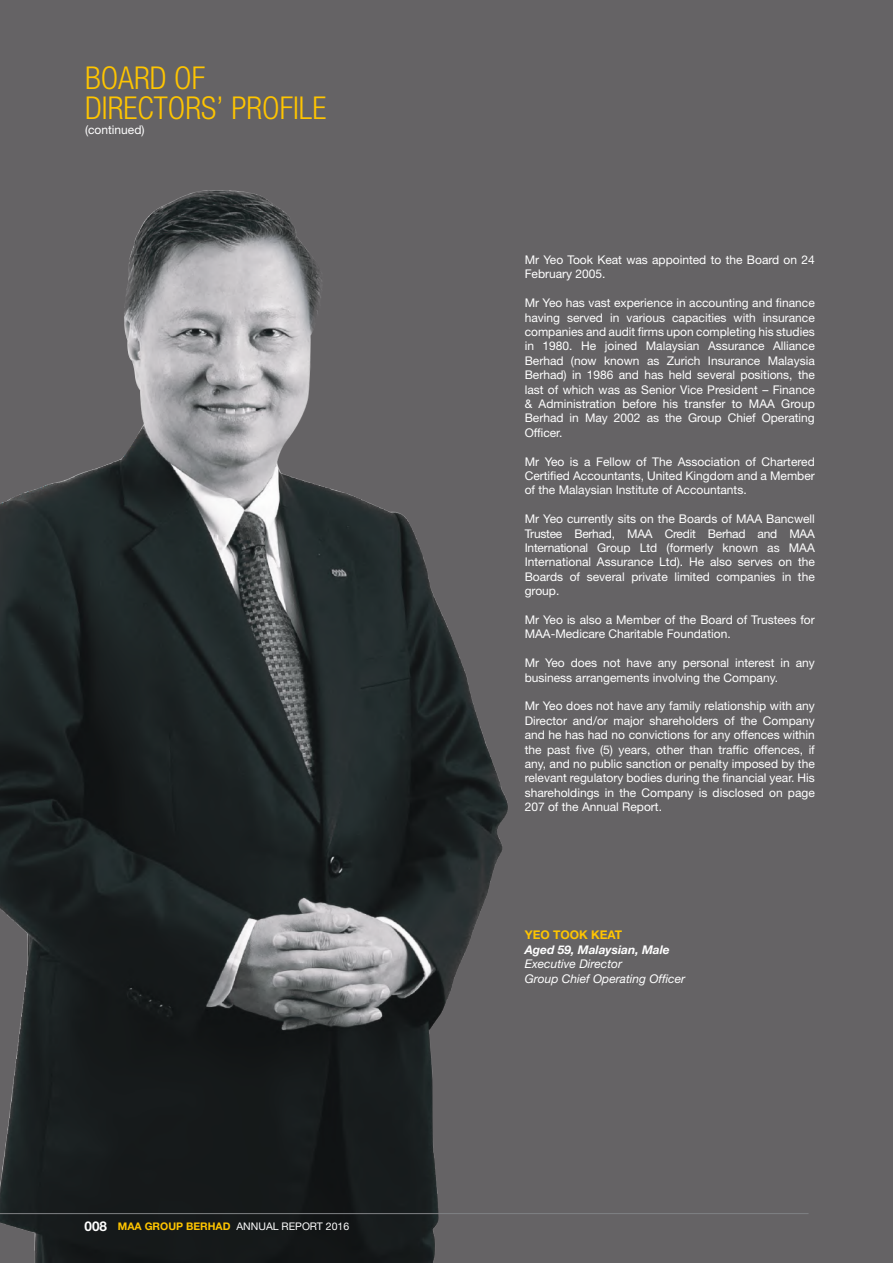
<style>
.page{position:relative;width:893px;height:1263px;background:#656365}
.page>*{position:absolute;margin:0;border:0;box-sizing:border-box;transform-origin:0 0}
.t1{font:300 condensed 31.5px/30px "Helvetica Neue LT Std";color:#ffc500}
.t2{font:12px/14.4px "Helvetica Neue LT Std";color:#fff;text-align:justify}
.t3{font:italic 12px/14.4px "Helvetica Neue LT Std";color:#fff}
.t4{font:italic 700 12px "Helvetica Neue LT Std";color:#fff}
.t5{font:700 12px "Helvetica Neue LT Std";color:#ffc500}
.t6{font:10.5px "Helvetica Neue LT Std";color:#fff}
.s1{font-weight:700;font-size:13.5px}
.s2{font-weight:700;color:#ffc500}
</style>
<div class="page">
<img style="left:0;top:190px;width:508px;height:1073px">
<hr style="left:0;top:1213px;width:808px;height:1px;background:#808285">
<h1 class="t1" style="left:85px;top:63px;width:243px">BOARD OF<br>DIRECTORS’ PROFILE</h1>
<p class="t2" style="left:85px;top:122px;width:61px">(continued)</p>
<p class="t6" style="left:85px;top:1220px;width:266px"><span class="s1">008</span> <span class="s2">MAA GROUP BERHAD</span> ANNUAL REPORT 2016</p>
<p class="t2" style="left:525px;top:252px;width:292px">Mr Yeo Took Keat was appointed to the Board on 24<br>February 2005.</p>
<p class="t2" style="left:525px;top:295px;width:292px">Mr Yeo has vast experience in accounting and finance having served in various capacities with insurance companies and audit firms upon completing his studies in 1980. He joined Malaysian Assurance Alliance Berhad (now known as Zurich Insurance Malaysia Berhad) in 1986 and has held several positions, the last of which was as Senior Vice President – Finance &amp; Administration before his transfer to MAA Group Berhad in May 2002 as the Group Chief Operating Officer.</p>
<p class="t2" style="left:525px;top:454px;width:292px">Mr Yeo is a Fellow of The Association of Chartered Certified Accountants, United Kingdom and a Member of the Malaysian Institute of Accountants.</p>
<p class="t2" style="left:525px;top:511px;width:292px">Mr Yeo currently sits on the Boards of MAA Bancwell Trustee Berhad, MAA Credit Berhad and MAA International Group Ltd (formerly known as MAA International Assurance Ltd). He also serves on the Boards of several private limited companies in the group.</p>
<p class="t2" style="left:525px;top:612px;width:292px">Mr Yeo is also a Member of the Board of Trustees for<br>MAA-Medicare Charitable Foundation.</p>
<p class="t2" style="left:525px;top:655px;width:292px">Mr Yeo does not have any personal interest in any business arrangements involving the Company.</p>
<p class="t2" style="left:525px;top:699px;width:292px">Mr Yeo does not have any family relationship with any Director and/or major shareholders of the Company and he has had no convictions for any offences within the past five (5) years, other than traffic offences, if any, and no public sanction or penalty imposed by the relevant regulatory bodies during the financial year. His shareholdings in the Company is disclosed on page 207 of the Annual Report.</p>
<p class="t5" style="left:525px;top:928px;width:99px">YEO TOOK KEAT</p>
<p class="t4" style="left:525px;top:942px;width:147px">Aged 59, Malaysian, Male</p>
<p class="t3" style="left:525px;top:956px;width:162px">Executive Director<br>Group Chief Operating Officer</p>
</div>
